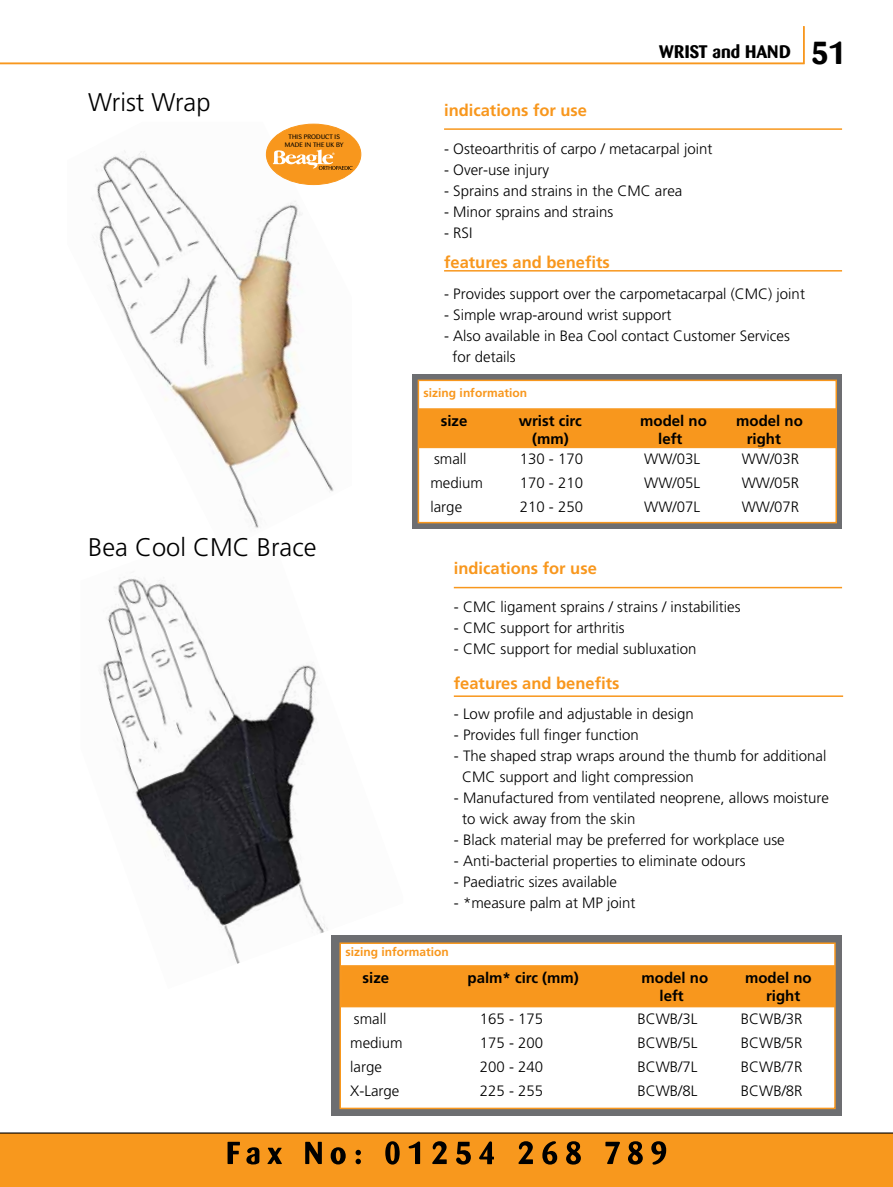
<style>
.page{position:relative;width:893px;height:1187px;background:#fff}
.page>*{position:absolute;margin:0;border:0;box-sizing:border-box;transform-origin:0 0}
.t1{font:700 31.5px "Barmeno";color:#000}
.t2{font:300 25.5px "Frutiger";color:#000}
.t3{font:700 18px "Barmeno";color:#000}
.t4{font:700 16.5px "Frutiger";color:#f8971d}
.t5{font:300 15px/21px "Frutiger";color:#000}
.t6{font:700 15px "Frutiger";color:#000}
.t7{font:700 12px "Frutiger";color:#f8971d}
.t8{font:6.45px/8.1px "Barmeno";letter-spacing:.02em;color:#000;text-align:center;scale:1.07 1}
</style>
<div class="page">
<svg style="left:0;top:26px;width:805px;height:39px"></svg>
<div style="left:0;top:1132px;width:893px;height:54px;background:#f8981d"></div>
<svg style="left:228px;top:1141px;width:438px;height:23px;background:#b06c14"></svg>
<hr style="left:444px;top:128px;width:398px;height:2px;background:#f8971d">
<hr style="left:444px;top:270px;width:398px;height:1px;background:#f8971d">
<img style="left:95px;top:123px;width:257px;height:405px">
<div style="left:413px;top:374px;width:429px;height:154px;background:#6d6e71"></div>
<div style="left:418px;top:379px;width:419px;height:144px;background:#fff;border:2px solid #f8971d"></div>
<div style="left:419px;top:409px;width:417px;height:38px;background:#f8971d"></div>
<svg style="left:515px;top:448px;width:70px;height:1px"></svg>
<svg style="left:734px;top:448px;width:71px;height:1px"></svg>
<div style="left:418px;top:408px;width:419px;height:40px;border:2px solid #f89921"></div>
<div style="left:266px;top:124px;width:95px;height:60px;background:#f8971d;border-radius:50%"></div>
<div style="left:266px;top:124px;width:95px;height:61px;border:1px solid #f8971d;border-radius:50%"></div>
<svg style="left:273px;top:149px;width:79px;height:21px"></svg>
<hr style="left:454px;top:587px;width:388px;height:1px;background:#f8971d">
<hr style="left:454px;top:695px;width:389px;height:2px;background:#f8971d">
<img style="left:100px;top:577px;width:228px;height:387px">
<div style="left:331px;top:935px;width:511px;height:180px;background:#6d6e71"></div>
<div style="left:339px;top:942px;width:497px;height:167px;background:#fff;border:2px solid #f8971d"></div>
<div style="left:341px;top:965px;width:493px;height:41px;background:#f8971d"></div>
<svg style="left:466px;top:1007px;width:115px;height:1px"></svg>
<svg style="left:743px;top:1007px;width:71px;height:1px"></svg>
<div style="left:340px;top:965px;width:495px;height:42px;border:2px solid #f89921"></div>
<h2 class="t2" style="left:88px;top:88px;width:124px">Wrist Wrap</h2>
<p class="t8" style="left:285px;top:133px;width:56px">THIS PRODUCT IS<br>MADE IN THE UK BY</p>
<h2 class="t2" style="left:88px;top:533px;width:230px">Bea Cool CMC Brace</h2>
<p class="t3" style="left:659px;top:41px;width:133px">WRIST and HAND</p>
<h1 class="t1" style="left:812px;top:34px;width:36px">51</h1>
<p class="t4" style="left:444px;top:100px;width:145px">indications for use</p>
<p class="t5" style="left:444px;top:138px;width:270px">- Osteoarthritis of carpo / metacarpal joint</p>
<p class="t5" style="left:444px;top:159px;width:106px">- Over-use injury</p>
<p class="t5" style="left:444px;top:180px;width:240px">- Sprains and strains in the CMC area</p>
<p class="t5" style="left:444px;top:201px;width:171px">- Minor sprains and strains</p>
<p class="t5" style="left:444px;top:222px;width:30px">- RSI</p>
<p class="t4" style="left:444px;top:252px;width:167px">features and benefits</p>
<p class="t5" style="left:444px;top:283px;width:362px">- Provides support over the carpometacarpal (CMC) joint</p>
<p class="t5" style="left:444px;top:304px;width:229px">- Simple wrap-around wrist support</p>
<p class="t5" style="left:452px;top:325px;width:339px;text-indent:-8px">- Also available in Bea Cool contact Customer Services for details</p>
<p class="t7" style="left:424px;top:385px;width:105px">sizing information</p>
<p class="t6" style="left:441px;top:411px;width:28px">size</p>
<p class="t6" style="left:519px;top:411px;width:65px">wrist circ</p>
<p class="t6" style="left:640px;top:411px;width:68px">model no</p>
<p class="t6" style="left:736px;top:411px;width:68px">model no</p>
<p class="t6" style="left:532px;top:429px;width:38px">(mm)</p>
<p class="t6" style="left:658px;top:429px;width:26px">left</p>
<p class="t6" style="left:747px;top:429px;width:36px">right</p>
<p class="t5" style="left:434px;top:448px;width:34px">small</p>
<p class="t5" style="left:520px;top:448px;width:65px">130 - 170</p>
<p class="t5" style="left:644px;top:448px;width:57px">WW/03L</p>
<p class="t5" style="left:742px;top:448px;width:59px">WW/03R</p>
<p class="t5" style="left:430px;top:472px;width:54px">medium</p>
<p class="t5" style="left:520px;top:472px;width:65px">170 - 210</p>
<p class="t5" style="left:644px;top:472px;width:57px">WW/05L</p>
<p class="t5" style="left:742px;top:472px;width:59px">WW/05R</p>
<p class="t5" style="left:430px;top:496px;width:33px">large</p>
<p class="t5" style="left:520px;top:496px;width:65px">210 - 250</p>
<p class="t5" style="left:644px;top:496px;width:57px">WW/07L</p>
<p class="t5" style="left:742px;top:496px;width:59px">WW/07R</p>
<p class="t4" style="left:454px;top:558px;width:145px">indications for use</p>
<p class="t5" style="left:454px;top:596px;width:288px">- CMC ligament sprains / strains / instabilities</p>
<p class="t5" style="left:454px;top:617px;width:172px">- CMC support for arthritis</p>
<p class="t5" style="left:454px;top:638px;width:244px">- CMC support for medial subluxation</p>
<p class="t4" style="left:454px;top:673px;width:167px">features and benefits</p>
<p class="t5" style="left:454px;top:702px;width:242px">- Low profile and adjustable in design</p>
<p class="t5" style="left:454px;top:723px;width:187px">- Provides full finger function</p>
<p class="t5" style="left:462px;top:744px;width:366px;text-indent:-8px">- The shaped strap wraps around the thumb for additional<br>CMC support and light compression</p>
<p class="t5" style="left:462px;top:786px;width:368px;text-indent:-8px">- Manufactured from ventilated neoprene, allows moisture to wick away from the skin</p>
<p class="t5" style="left:454px;top:828px;width:332px">- Black material may be preferred for workplace use</p>
<p class="t5" style="left:454px;top:849px;width:293px">- Anti-bacterial properties to eliminate odours</p>
<p class="t5" style="left:454px;top:870px;width:165px">- Paediatric sizes available</p>
<p class="t5" style="left:454px;top:891px;width:183px">- *measure palm at MP joint</p>
<p class="t7" style="left:345px;top:944px;width:105px">sizing information</p>
<p class="t6" style="left:362px;top:968px;width:28px">size</p>
<p class="t6" style="left:467px;top:968px;width:113px">palm* circ (mm)</p>
<p class="t6" style="left:641px;top:968px;width:68px">model no</p>
<p class="t6" style="left:745px;top:968px;width:68px">model no</p>
<p class="t6" style="left:659px;top:986px;width:26px">left</p>
<p class="t6" style="left:766px;top:986px;width:36px">right</p>
<p class="t5" style="left:354px;top:1008px;width:34px">small</p>
<p class="t5" style="left:480px;top:1008px;width:65px">165 - 175</p>
<p class="t5" style="left:637px;top:1008px;width:62px">BCWB/3L</p>
<p class="t5" style="left:741px;top:1008px;width:63px">BCWB/3R</p>
<p class="t5" style="left:350px;top:1032px;width:54px">medium</p>
<p class="t5" style="left:480px;top:1032px;width:65px">175 - 200</p>
<p class="t5" style="left:637px;top:1032px;width:62px">BCWB/5L</p>
<p class="t5" style="left:741px;top:1032px;width:63px">BCWB/5R</p>
<p class="t5" style="left:350px;top:1056px;width:33px">large</p>
<p class="t5" style="left:480px;top:1056px;width:65px">200 - 240</p>
<p class="t5" style="left:637px;top:1056px;width:62px">BCWB/7L</p>
<p class="t5" style="left:741px;top:1056px;width:63px">BCWB/7R</p>
<p class="t5" style="left:350px;top:1080px;width:51px">X-Large</p>
<p class="t5" style="left:480px;top:1080px;width:65px">225 - 255</p>
<p class="t5" style="left:637px;top:1080px;width:62px">BCWB/8L</p>
<p class="t5" style="left:741px;top:1080px;width:63px">BCWB/8R</p>
</div>
